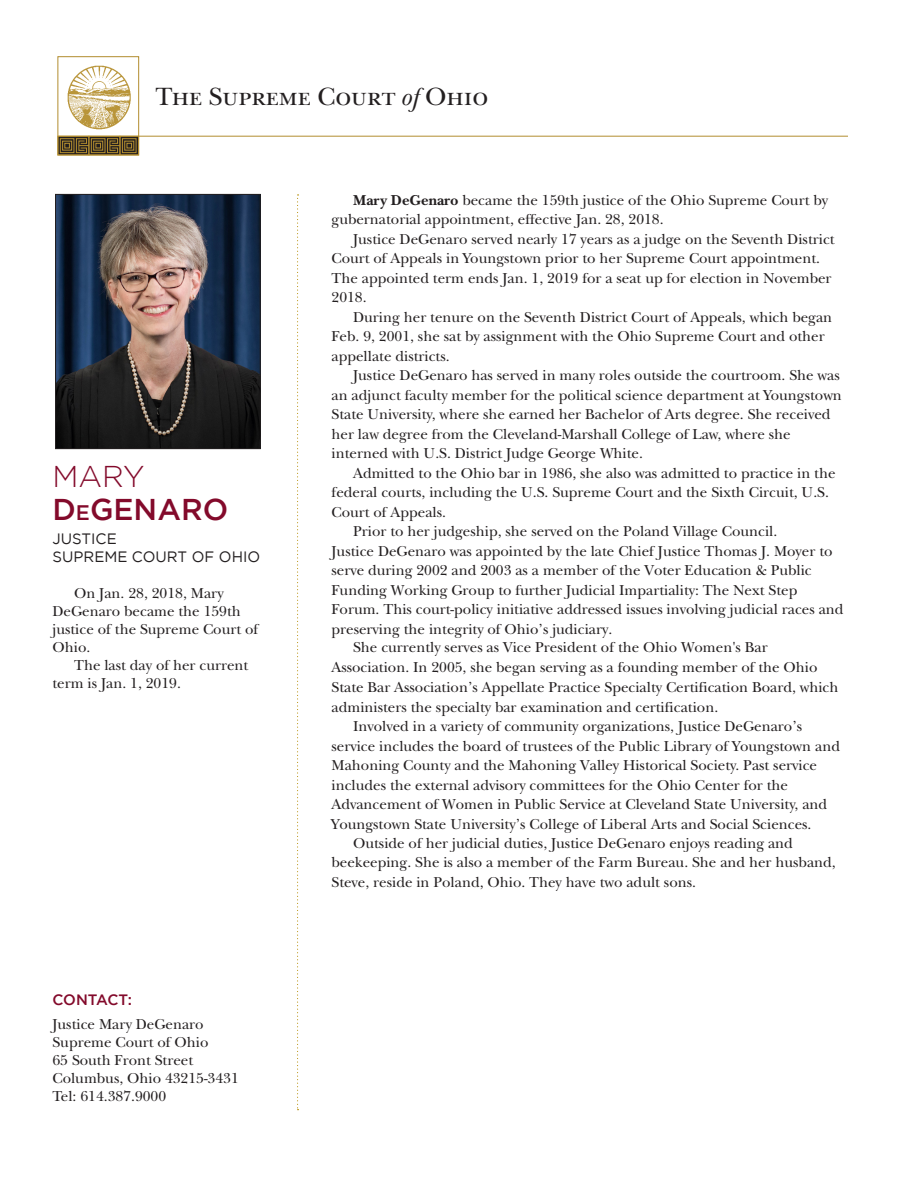
<style>
.page{position:relative;width:918px;height:1188px;background:#fff}
.page>*{position:absolute;margin:0;border:0;box-sizing:border-box;transform-origin:0 0}
.t1{font:500 30px/33px "Gotham";color:#830a2b}
.t2{font:26.1px "New Baskerville Std";color:#231f20}
.t3{font:15px/18px "New Baskerville Std";color:#231f20}
.t4{font:15px "Gotham";color:#231f20}
.t5{font:500 15px "Gotham";letter-spacing:-.01em;color:#830a2b}
.s1{font-style:italic}
.s2{font-weight:300}
.s3{font-size:21px}
.s4{font-weight:700}
</style>
<div class="page">
<svg style="left:297px;top:194px;width:2px;height:916px"></svg>
<svg style="left:59px;top:138px;width:76px;height:15px"></svg>
<div style="left:119px;top:136px;width:20px;height:19px;border:1px solid #b28d2f"></div>
<div style="left:122px;top:138px;width:15px;height:15px;border:1px solid #b28d2f"></div>
<div style="left:124px;top:141px;width:10px;height:10px;border:1px solid #b28d2f"></div>
<svg style="left:126px;top:143px;width:6px;height:5px"></svg>
<div style="left:88px;top:136px;width:32px;height:19px;border:1px solid #b28d2f"></div>
<div style="left:91px;top:138px;width:15px;height:15px;border:1px solid #b28d2f"></div>
<div style="left:93px;top:141px;width:10px;height:10px;border:1px solid #b28d2f"></div>
<svg style="left:95px;top:143px;width:6px;height:5px"></svg>
<svg style="left:107px;top:138px;width:13px;height:15px"></svg>
<div style="left:60px;top:138px;width:14px;height:15px;border:1px solid #b28d2f"></div>
<div style="left:62px;top:141px;width:10px;height:10px;border:1px solid #b28d2f"></div>
<svg style="left:64px;top:138px;width:25px;height:15px"></svg>
<div style="left:78px;top:141px;width:7px;height:10px;border:1px solid #b28d2f"></div>
<div style="left:57px;top:56px;width:82px;height:99px;border:1px solid #b28d2f"></div>
<hr style="left:58px;top:136px;width:790px;height:1px;background:#b28d2f">
<img style="left:67px;top:65px;width:64px;height:65px">
<img style="left:57px;top:196px;width:201px;height:251px">
<div style="left:55px;top:194px;width:205px;height:255px;border:1px solid #231f20"></div>
<p class="t2" style="left:156px;top:82px;width:334px">The Supreme Court <span class="s1">of</span> Ohio</p>
<p class="t1" style="left:52px;top:459px;width:177px"><span class="s2">MARY<br></span>D<span class="s3">e</span>GENARO</p>
<p class="t4" style="left:52px;top:531px;width:66px">JUSTICE</p>
<p class="t4" style="left:52px;top:549px;width:209px">SUPREME COURT OF OHIO</p>
<p class="t3" style="left:52px;top:584px;width:207px;text-indent:22px">On Jan. 28, 2018, Mary<br>DeGenaro became the 159th justice of the Supreme Court of<br>Ohio.</p>
<p class="t3" style="left:52px;top:656px;width:197px;text-indent:22px">The last day of her current term is Jan. 1, 2019.</p>
<p class="t5" style="left:52px;top:991px;width:81px">CONTACT:</p>
<p class="t3" style="left:52px;top:1016px;width:153px">Justice Mary DeGenaro</p>
<p class="t3" style="left:52px;top:1034px;width:157px">Supreme Court of Ohio</p>
<p class="t3" style="left:52px;top:1052px;width:142px">65 South Front Street</p>
<p class="t3" style="left:52px;top:1070px;width:188px">Columbus, Ohio 43215-3431</p>
<p class="t3" style="left:52px;top:1088px;width:115px">Tel: 614.387.9000</p>
<p class="t3" style="left:353px;top:191px;width:476px"><span class="s4">Mary DeGenaro</span> became the 159th justice of the Ohio Supreme Court by</p>
<p class="t3" style="left:332px;top:210px;width:334px">gubernatorial appointment, effective Jan. 28, 2018.</p>
<p class="t3" style="left:353px;top:230px;width:483px">Justice DeGenaro served nearly 17 years as a judge on the Seventh District</p>
<p class="t3" style="left:332px;top:249px;width:490px">Court of Appeals in Youngstown prior to her Supreme Court appointment.</p>
<p class="t3" style="left:332px;top:269px;width:502px">The appointed term ends Jan. 1, 2019 for a seat up for election in November</p>
<p class="t3" style="left:332px;top:288px;width:37px">2018.</p>
<p class="t3" style="left:353px;top:308px;width:481px">During her tenure on the Seventh District Court of Appeals, which began</p>
<p class="t3" style="left:332px;top:327px;width:495px">Feb. 9, 2001, she sat by assignment with the Ohio Supreme Court and other</p>
<p class="t3" style="left:332px;top:347px;width:120px">appellate districts.</p>
<p class="t3" style="left:353px;top:366px;width:488px">Justice DeGenaro has served in many roles outside the courtroom. She was</p>
<p class="t3" style="left:332px;top:386px;width:512px">an adjunct faculty member for the political science department at Youngstown</p>
<p class="t3" style="left:332px;top:405px;width:500px">State University, where she earned her Bachelor of Arts degree. She received</p>
<p class="t3" style="left:332px;top:425px;width:461px">her law degree from the Cleveland-Marshall College of Law, where she</p>
<p class="t3" style="left:332px;top:444px;width:313px">interned with U.S. District Judge George White.</p>
<p class="t3" style="left:353px;top:464px;width:484px">Admitted to the Ohio bar in 1986, she also was admitted to practice in the</p>
<p class="t3" style="left:332px;top:483px;width:499px">federal courts, including the U.S. Supreme Court and the Sixth Circuit, U.S.</p>
<p class="t3" style="left:332px;top:503px;width:116px">Court of Appeals.</p>
<p class="t3" style="left:353px;top:522px;width:426px">Prior to her judgeship, she served on the Poland Village Council.</p>
<p class="t3" style="left:332px;top:542px;width:503px">Justice DeGenaro was appointed by the late Chief Justice Thomas J. Moyer to</p>
<p class="t3" style="left:332px;top:561px;width:482px">serve during 2002 and 2003 as a member of the Voter Education &amp; Public</p>
<p class="t3" style="left:332px;top:581px;width:467px">Funding Working Group to further Judicial Impartiality: The Next Step</p>
<p class="t3" style="left:332px;top:600px;width:514px">Forum. This court-policy initiative addressed issues involving judicial races and</p>
<p class="t3" style="left:332px;top:620px;width:282px">preserving the integrity of Ohio’s judiciary.</p>
<p class="t3" style="left:353px;top:639px;width:416px">She currently serves as Vice President of the Ohio Women's Bar</p>
<p class="t3" style="left:332px;top:658px;width:488px">Association. In 2005, she began serving as a founding member of the Ohio</p>
<p class="t3" style="left:332px;top:678px;width:509px">State Bar Association’s Appellate Practice Specialty Certification Board, which</p>
<p class="t3" style="left:332px;top:698px;width:388px">administers the specialty bar examination and certification.</p>
<p class="t3" style="left:353px;top:717px;width:451px">Involved in a variety of community organizations, Justice DeGenaro’s</p>
<p class="t3" style="left:332px;top:737px;width:510px">service includes the board of trustees of the Public Library of Youngstown and</p>
<p class="t3" style="left:332px;top:756px;width:487px">Mahoning County and the Mahoning Valley Historical Society. Past service</p>
<p class="t3" style="left:332px;top:776px;width:458px">includes the external advisory committees for the Ohio Center for the</p>
<p class="t3" style="left:332px;top:795px;width:497px">Advancement of Women in Public Service at Cleveland State University, and</p>
<p class="t3" style="left:332px;top:815px;width:482px">Youngstown State University’s College of Liberal Arts and Social Sciences.</p>
<p class="t3" style="left:353px;top:834px;width:441px">Outside of her judicial duties, Justice DeGenaro enjoys reading and</p>
<p class="t3" style="left:332px;top:853px;width:506px">beekeeping. She is also a member of the Farm Bureau. She and her husband,</p>
<p class="t3" style="left:332px;top:873px;width:366px">Steve, reside in Poland, Ohio. They have two adult sons.</p>
</div>
